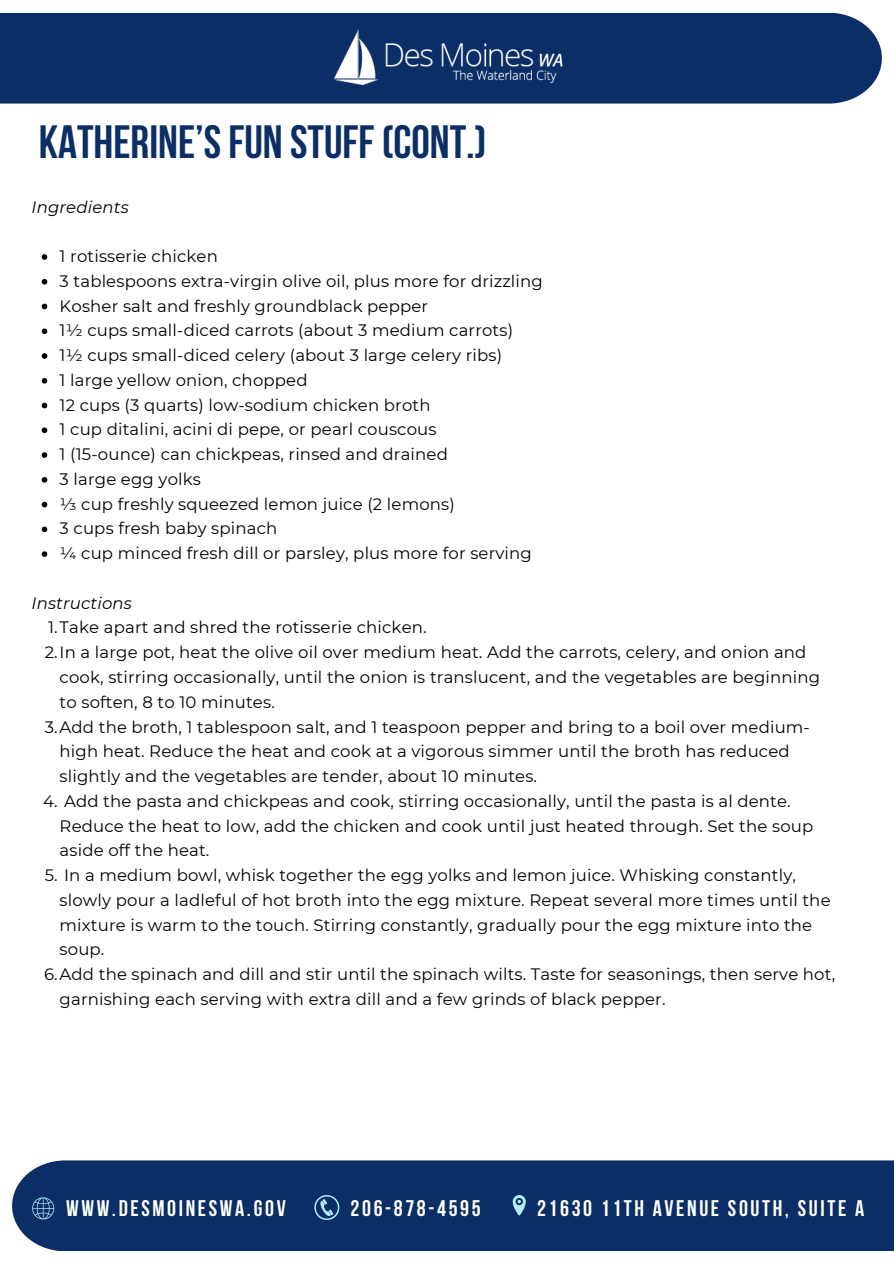
<style>
.page{position:relative;width:894px;height:1264px;background:#fff}
.page>*{position:absolute;margin:0;border:0;box-sizing:border-box;transform-origin:0 0}
.t1{font:700 46.5px "Bebas Neue";color:#0b2e66}
.t2{font:700 22.5px "Bebas Neue";letter-spacing:.115em;color:#fffff9}
.t3{font:16.5px/24.8px "Montserrat";letter-spacing:.01em;color:#000}
.t4{font:italic 16.5px "Montserrat";letter-spacing:.01em;color:#000}
</style>
<div class="page">
<div style="left:0;top:13px;width:881px;height:91px;background:#0b2e66"></div>
<img style="left:332px;top:31px;width:232px;height:56px">
<div style="left:12px;top:1160px;width:881px;height:91px;background:#0b2e66"></div>
<svg style="left:314px;top:1194px;width:25px;height:25px"></svg>
<svg style="left:512px;top:1194px;width:13px;height:21px"></svg>
<svg style="left:32px;top:1197px;width:22px;height:22px"></svg>
<svg style="left:42px;top:254px;width:5px;height:6px"></svg>
<svg style="left:42px;top:279px;width:5px;height:5px"></svg>
<svg style="left:42px;top:304px;width:5px;height:5px"></svg>
<svg style="left:42px;top:328px;width:5px;height:6px"></svg>
<svg style="left:42px;top:353px;width:5px;height:6px"></svg>
<svg style="left:42px;top:378px;width:5px;height:5px"></svg>
<svg style="left:42px;top:403px;width:5px;height:5px"></svg>
<svg style="left:42px;top:427px;width:5px;height:6px"></svg>
<svg style="left:42px;top:452px;width:5px;height:6px"></svg>
<svg style="left:42px;top:477px;width:5px;height:5px"></svg>
<svg style="left:42px;top:502px;width:5px;height:5px"></svg>
<svg style="left:42px;top:526px;width:5px;height:6px"></svg>
<svg style="left:42px;top:551px;width:5px;height:6px"></svg>
<h2 class="t1" style="left:39px;top:123px;width:449px">KATHERINE’SFUN STUFF(CONT.)</h2>
<p class="t4" style="left:32px;top:196px;width:99px">Ingredients</p>
<p class="t3" style="left:60px;top:244px;width:160px">1 rotisserie chicken</p>
<p class="t3" style="left:60px;top:268px;width:484px">3 tablespoons extra-virgin olive oil, plus more for drizzling</p>
<p class="t3" style="left:60px;top:293px;width:370px">Kosher salt and freshly groundblack pepper</p>
<p class="t3" style="left:60px;top:318px;width:455px">1½ cups small-diced carrots (about 3 medium carrots)</p>
<p class="t3" style="left:60px;top:343px;width:444px">1½ cups small-diced celery (about 3 large celery ribs)</p>
<p class="t3" style="left:60px;top:367px;width:249px">1 large yellow onion, chopped</p>
<p class="t3" style="left:60px;top:392px;width:372px">12 cups (3 quarts) low-sodium chicken broth</p>
<p class="t3" style="left:60px;top:417px;width:378px">1 cup ditalini, acini di pepe, or pearl couscous</p>
<p class="t3" style="left:60px;top:442px;width:389px">1 (15-ounce) can chickpeas, rinsed and drained</p>
<p class="t3" style="left:60px;top:466px;width:143px">3 large egg yolks</p>
<p class="t3" style="left:60px;top:491px;width:396px">⅓ cup freshly squeezed lemon juice (2 lemons)</p>
<p class="t3" style="left:60px;top:516px;width:219px">3 cups fresh baby spinach</p>
<p class="t3" style="left:60px;top:541px;width:473px">¼ cup minced fresh dill or parsley, plus more for serving</p>
<p class="t4" style="left:32px;top:592px;width:102px">Instructions</p>
<p class="t3" style="left:48px;top:615px;width:380px">1.Take apart and shred the rotisserie chicken.</p>
<p class="t3" style="left:60px;top:640px;width:761px;text-indent:-15px">2.In a large pot, heat the olive oil over medium heat. Add the carrots, celery, and onion and cook, stirring occasionally, until the onion is translucent, and the vegetables are beginning to soften, 8 to 10 minutes.</p>
<p class="t3" style="left:60px;top:714px;width:751px;text-indent:-15px">3.Add the broth, 1 tablespoon salt, and 1 teaspoon pepper and bring to a boil over medium&shy;high heat. Reduce the heat and cook at a vigorous simmer until the broth has reduced slightly and the vegetables are tender, about 10 minutes.</p>
<p class="t3" style="left:60px;top:788px;width:755px;text-indent:-16px">4. Add the pasta and chickpeas and cook, stirring occasionally, until the pasta is al dente.<br>Reduce the heat to low, add the chicken and cook until just heated through. Set the soup aside off the heat.</p>
<p class="t3" style="left:60px;top:862px;width:772px;text-indent:-15px">5. In a medium bowl, whisk together the egg yolks and lemon juice. Whisking constantly, slowly pour a ladleful of hot broth into the egg mixture. Repeat several more times until the mixture is warm to the touch. Stirring constantly, gradually pour the egg mixture into the soup.</p>
<p class="t3" style="left:60px;top:961px;width:776px;text-indent:-16px">6.Add the spinach and dill and stir until the spinach wilts. Taste for seasonings, then serve hot, garnishing each serving with extra dill and a few grinds of black pepper.</p>
<h1 class="t2" style="left:66px;top:1199px;width:221px">WWW.DESMOINESWA.GOV</h1>
<p class="t2" style="left:350px;top:1199px;width:131px">206-878-4595</p>
<p class="t2" style="left:537px;top:1199px;width:328px">21630 11TH AVENUE SOUTH, SUITE A</p>
</div>
